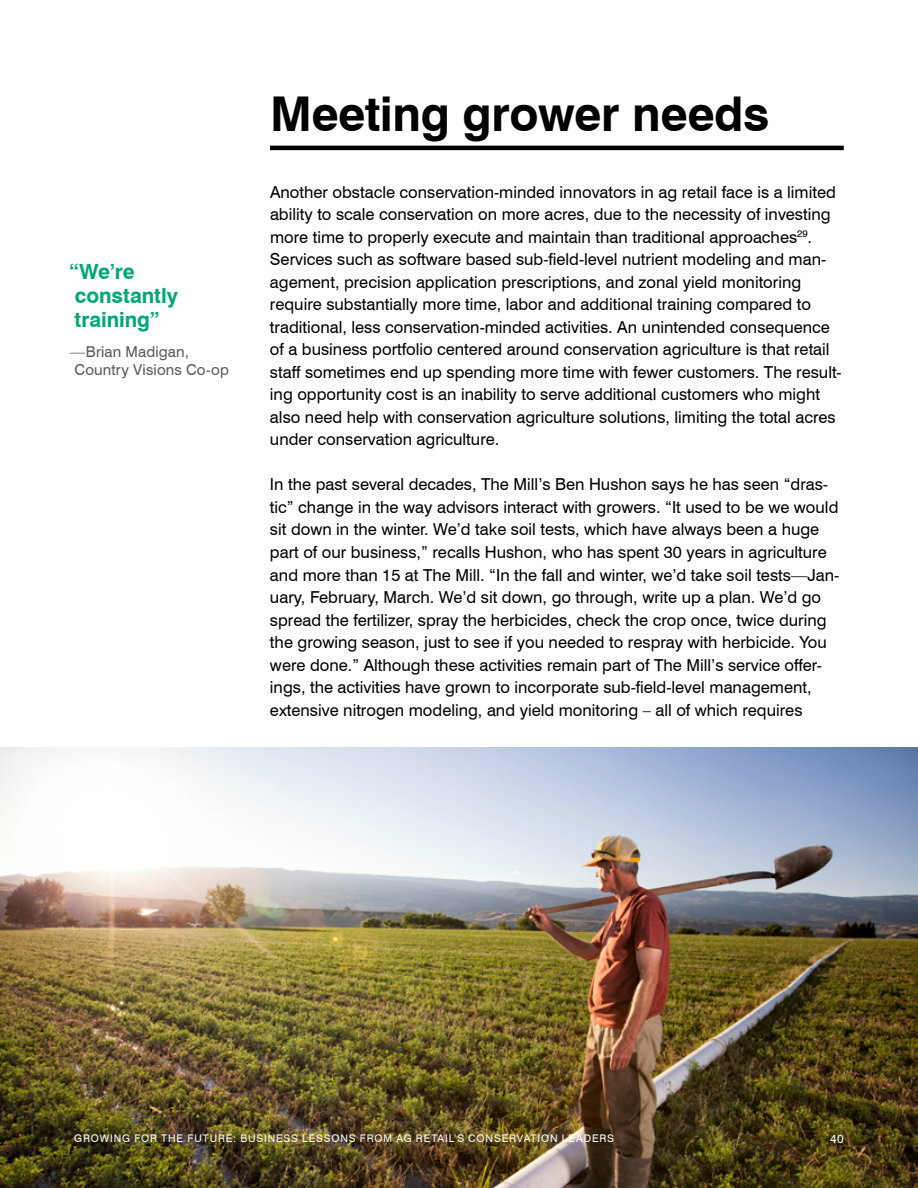
<style>
.page{position:relative;width:918px;height:1188px;background:#fff}
.page>*{position:absolute;margin:0;border:0;box-sizing:border-box;transform-origin:0 0}
.t1{font:700 48px "Swiss 721 BT";letter-spacing:-.01em;color:#000}
.t2{font:700 21px/24px "Swiss 721 BT";color:#00a777}
.t3{font:16.5px/22.5px "Swiss 721 BT";color:#000}
.t4{font:15px/18px "Swiss 721 BT";letter-spacing:.01em;color:#58595b}
.t5{font:12px "Swiss 721 BT";color:#fff}
.t6{font:10.5px "Swiss 721 BT";letter-spacing:.08em;color:#fff}
</style>
<div class="page">
<hr style="left:270px;top:146px;width:574px;height:4px;background:#000">
<img style="left:0;top:747px;width:918px;height:441px">
<p class="t2" style="left:69px;top:260px;width:110px">“We’re constantly training”</p>
<p class="t4" style="left:70px;top:343px;width:160px">—Brian Madigan,<br>Country Visions Co-op</p>
<h1 class="t1" style="left:270px;top:85px;width:501px">Meeting grower needs</h1>
<p class="t3" style="left:270px;top:181px;width:573px">Another obstacle conservation-minded innovators in ag retail face is a limited ability to scale conservation on more acres, due to the necessity of investing more time to properly execute and maintain than traditional approaches<sup>29</sup>.<br>Services such as software based sub-field-level nutrient modeling and man&shy;agement, precision application prescriptions, and zonal yield monitoring require substantially more time, labor and additional training compared to traditional, less conservation-minded activities. An unintended consequence of a business portfolio centered around conservation agriculture is that retail staff sometimes end up spending more time with fewer customers. The result&shy;ing opportunity cost is an inability to serve additional customers who might also need help with conservation agriculture solutions, limiting the total acres under conservation agriculture.</p>
<p class="t3" style="left:270px;top:473px;width:571px">In the past several decades, The Mill’s Ben Hushon says he has seen “dras&shy;tic” change in the way advisors interact with growers. “It used to be we would sit down in the winter. We’d take soil tests, which have always been a huge part of our business,” recalls Hushon, who has spent 30 years in agriculture and more than 15 at The Mill. “In the fall and winter, we’d take soil tests—Jan&shy;uary, February, March. We’d sit down, go through, write up a plan. We’d go spread the fertilizer, spray the herbicides, check the crop once, twice during the growing season, just to see if you needed to respray with herbicide. You were done.” Although these activities remain part of The Mill’s service offer&shy;ings, the activities have grown to incorporate sub-field-level management, extensive nitrogen modeling, and yield monitoring – all of which requires</p>
<p class="t6" style="left:74px;top:1132px;width:541px">GROWING FOR THE FUTURE: BUSINESS LESSONS FROM AG RETAIL’S CONSERVATION LEADERS</p>
<p class="t5" style="left:830px;top:1132px;width:15px">40</p>
</div>
